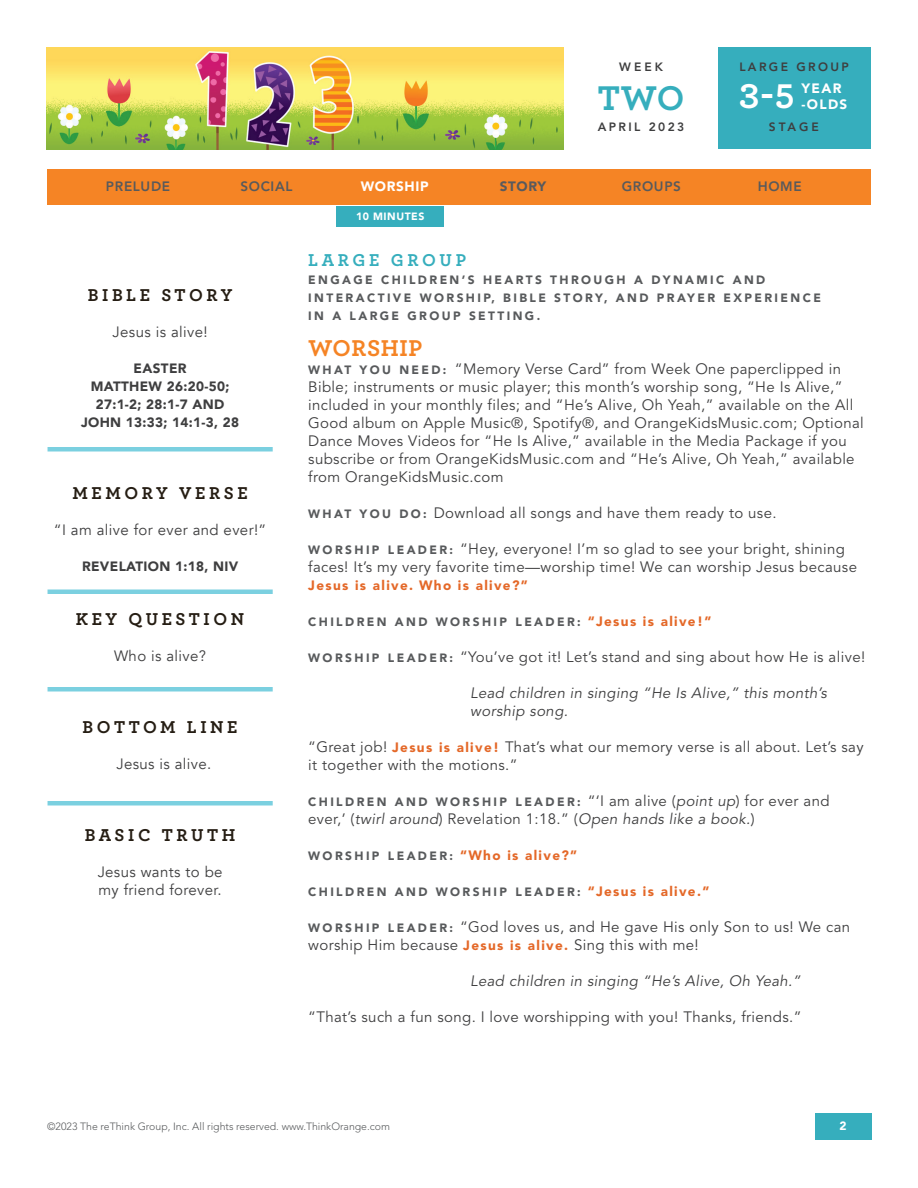
<style>
.page{position:relative;width:918px;height:1188px;background:#fff}
.page>*{position:absolute;margin:0;border:0;box-sizing:border-box;transform-origin:0 0}
.t1{font:700 36px "Archer Pro";color:#36aebd}
.t2{font:700 36px "Archer Pro";color:#fff}
.t3{font:700 24px "Archer Pro";letter-spacing:.025em;color:#f58425}
.t4{font:700 18px "Archer Pro";letter-spacing:.2em;color:#251d13}
.t5{font:700 18px "Archer Pro";letter-spacing:.2em;color:#36aebd}
.t6{font:15px/18px "Avenir LT Std";letter-spacing:.025em;color:#3e3e3f}
.t7{font:italic 15px/18px "Avenir LT Std";letter-spacing:.025em;color:#3e3e3f}
.t8{font:15px/18px "Avenir";letter-spacing:.025em;color:#3e3e3f}
.t9{font:900 13.5px/18px "Avenir";letter-spacing:.025em;color:#3e3e3f;text-align:center}
.t10{font:900 13.5px "Avenir LT Std";letter-spacing:.1em;color:#e46828}
.t11{font:800 13.5px "Avenir LT Std";letter-spacing:.05em;color:#585a5c}
.t12{font:900 13.5px/16.2px "Avenir LT Std";letter-spacing:.1em;color:#fff}
.t13{font:900 13.5px "Avenir LT Std";letter-spacing:.05em;color:#fff}
.t14{font:900 13.5px "Avenir LT Std";letter-spacing:.05em;color:#595a5d}
.t15{font:900 12px/18px "Avenir LT Std";letter-spacing:.2em;color:#585a5c}
.t16{font:800 12px "Avenir LT Std";letter-spacing:.2em;color:#3e3e3f}
.t17{font:900 12px "Avenir LT Std";color:#fff}
.t18{font:300 10.5px "Avenir LT Std";color:#585a5c}
.t19{font:900 10.5px "Avenir LT Std";letter-spacing:.05em;color:#fff}
.s1{font-weight:900;font-size:12px;color:#585a5c}
.s2{font-size:13.5px;color:#e46828}
.s3{font-weight:900;font-size:13.5px;color:#e46828}
.s4{font-weight:400;font-size:15px;color:#3e3e3f}
.s5{font-weight:400;font-style:italic;font-size:15px;color:#3e3e3f}
.s6{font-style:normal}
</style>
<div class="page">
<img style="left:46px;top:47px;width:518px;height:102px">
<div style="left:717px;top:47px;width:154px;height:102px;background:#36aebd"></div>
<div style="left:48px;top:447px;width:225px;height:5px;background:#7bd0e0"></div>
<hr style="left:48px;top:590px;width:225px;height:4px;background:#7bd0e0">
<div style="left:48px;top:687px;width:225px;height:5px;background:#7bd0e0"></div>
<div style="left:48px;top:801px;width:225px;height:5px;background:#7bd0e0"></div>
<div style="left:815px;top:1113px;width:57px;height:27px;background:#36aebd"></div>
<div style="left:336px;top:206px;width:108px;height:20px;background:#36aebd"></div>
<div style="left:47px;top:170px;width:824px;height:36px;background:#f58425"></div>
<p class="t16" style="left:619px;top:59px;width:45px">WEEK</p>
<h1 class="t1" style="left:598px;top:69px;width:88px">TWO</h1>
<p class="t16" style="left:598px;top:120px;width:88px">APRIL 2023</p>
<p class="t16" style="left:739px;top:59px;width:111px">LARGE GROUP</p>
<h1 class="t2" style="left:739px;top:68px;width:57px">3-5</h1>
<p class="t12" style="left:802px;top:80px;width:47px">YEAR -OLDS</p>
<p class="t16" style="left:769px;top:120px;width:52px">STAGE</p>
<p class="t11" style="left:106px;top:178px;width:66px">PRELUDE</p>
<p class="t11" style="left:240px;top:178px;width:54px">SOCIAL</p>
<p class="t13" style="left:361px;top:178px;width:70px">WORSHIP</p>
<p class="t14" style="left:500px;top:178px;width:48px">STORY</p>
<p class="t11" style="left:622px;top:178px;width:61px">GROUPS</p>
<p class="t11" style="left:758px;top:178px;width:46px">HOME</p>
<p class="t4" style="left:88px;top:281px;width:146px">BIBLE STORY</p>
<p class="t8" style="left:113px;top:324px;width:96px">Jesus is alive!</p>
<p class="t9" style="left:81px;top:359px;width:160px">EASTER<br>MATTHEW 26:20-50;<br>27:1-2; 28:1-7 AND<br>JOHN 13:33; 14:1-3, 28</p>
<p class="t4" style="left:72px;top:479px;width:177px">MEMORY VERSE</p>
<p class="t8" style="left:54px;top:522px;width:214px">“I am alive for ever and ever!”</p>
<p class="t9" style="left:82px;top:557px;width:158px">REVELATION 1:18, NIV</p>
<p class="t4" style="left:76px;top:605px;width:170px">KEY QUESTION</p>
<p class="t8" style="left:114px;top:648px;width:94px">Who is alive?</p>
<p class="t4" style="left:83px;top:713px;width:156px">BOTTOM LINE</p>
<p class="t8" style="left:116px;top:756px;width:96px">Jesus is alive.</p>
<p class="t4" style="left:85px;top:821px;width:152px">BASIC TRUTH</p>
<p class="t8" style="left:98px;top:864px;width:126px">Jesus wants to be my friend forever.</p>
<p class="t19" style="left:356px;top:210px;width:70px">10 MINUTES</p>
<p class="t5" style="left:308px;top:245px;width:159px">LARGE GROUP</p>
<p class="t15" style="left:308px;top:270px;width:514px">ENGAGE CHILDREN’S HEARTS THROUGH A DYNAMIC AND<br>INTERACTIVE WORSHIP, BIBLE STORY, AND PRAYER EXPERIENCE<br>IN A LARGE GROUP SETTING.</p>
<h2 class="t3" style="left:308px;top:329px;width:116px">WORSHIP</h2>
<p class="t6" style="left:308px;top:360px;width:557px"><span class="s1">W H AT Y O U N E E D :</span> “Memory Verse Card” from Week One paperclipped in Bible; instruments or music player; this month’s worship song, “He Is Alive,” included in your monthly files; and “He’s Alive, Oh Yeah,” available on the All Good album on Apple Music®, Spotify®, and OrangeKidsMusic.com; Optional Dance Moves Videos for “He Is Alive,” available in the Media Package if you subscribe or from OrangeKidsMusic.com and “He’s Alive, Oh Yeah,” available from OrangeKidsMusic.com</p>
<p class="t6" style="left:308px;top:504px;width:470px"><span class="s1">W H AT Y O U D O :</span> Download all songs and have them ready to use.</p>
<p class="t6" style="left:308px;top:540px;width:550px"><span class="s1">W O R S H I P L E A D E R :</span> “Hey, everyone! I’m so glad to see your bright, shining faces! It’s my very favorite time—worship time! We can worship Jesus because</p>
<p class="t10" style="left:308px;top:577px;width:221px">Jesus is alive. Who is alive?”</p>
<p class="t15" style="left:308px;top:612px;width:405px">CHILDREN AND WORSHIP LEADER: <span class="s2">“Jesus is alive!”</span></p>
<p class="t6" style="left:308px;top:648px;width:558px"><span class="s1">W O R S H I P L E A D E R :</span> “You’ve got it! Let’s stand and sing about how He is alive!</p>
<p class="t7" style="left:470px;top:684px;width:358px">Lead children in singing “He Is Alive,” this month’s worship song.</p>
<p class="t6" style="left:308px;top:738px;width:557px">“Great job! <span class="s3">Jesus is alive!</span> That’s what our memory verse is all about. Let’s say it together with the motions.”</p>
<p class="t15" style="left:308px;top:792px;width:523px">CHILDREN AND WORSHIP LEADER: <span class="s4">“‘I am alive (</span><span class="s5">point up</span><span class="s4">) for ever and</span></p>
<p class="t7" style="left:308px;top:810px;width:448px"><span class="s6">ever,’ (</span>twirl around<span class="s6">) Revelation 1:18.” (</span>Open hands like a book.<span class="s6">)</span></p>
<p class="t15" style="left:308px;top:846px;width:271px">WORSHIP LEADER: <span class="s2">“Who is alive?”</span></p>
<p class="t15" style="left:308px;top:882px;width:403px">CHILDREN AND WORSHIP LEADER: <span class="s2">“Jesus is alive.”</span></p>
<p class="t6" style="left:308px;top:918px;width:544px"><span class="s1">W O R S H I P L E A D E R :</span> “God loves us, and He gave His only Son to us! We can worship Him because <span class="s3">Jesus is alive.</span> Sing this with me!</p>
<p class="t7" style="left:470px;top:972px;width:332px">Lead children in singing “He’s Alive, Oh Yeah.”</p>
<p class="t6" style="left:308px;top:1008px;width:495px">“That’s such a fun song. I love worshipping with you! Thanks, friends.”</p>
<p class="t18" style="left:47px;top:1120px;width:344px">©2023 The reThink Group, Inc. All rights reserved. www.ThinkOrange.com</p>
<p class="t17" style="left:840px;top:1118px;width:9px">2</p>
</div>
